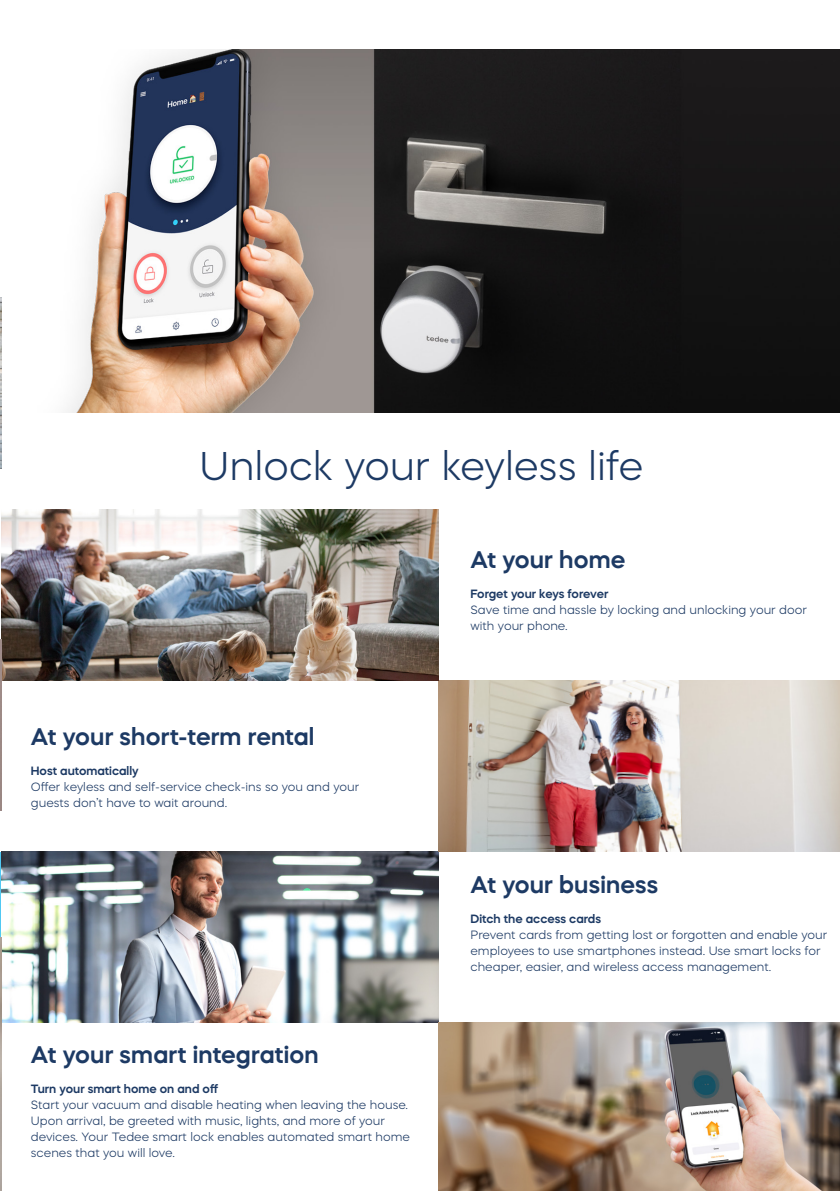
<style>
.page{position:relative;width:840px;height:1191px;background:#fff}
.page>*{position:absolute;margin:0;border:0;box-sizing:border-box;transform-origin:0 0}
.t1{font:300 40px "Mazzard H";letter-spacing:-.005em;color:#1d3a64}
.Katalog-tytuł{font:600 24px "Mazzard H";letter-spacing:.005em;color:#1d3a64}
.t2{font:300 12px/16px "Mazzard H";color:#1d3a64}
.t3{font:600 12px "Mazzard H";color:#1d3a64}
</style>
<div class="page">
<hr style="left:0;top:851px;width:1px;height:85px;background:#50c8f3">
<img style="left:66px;top:49px;width:773px;height:363px">
<img style="left:1px;top:851px;width:437px;height:171px">
<img style="left:438px;top:680px;width:401px;height:171px">
<img style="left:1px;top:510px;width:437px;height:170px">
<img style="left:0;top:298px;width:1px;height:170px">
<img style="left:0;top:639px;width:1px;height:171px">
<img style="left:438px;top:1022px;width:401px;height:169px">
<img style="left:0;top:937px;width:1px;height:254px">
<p class="t1" style="left:199px;top:441px;width:445px">Unlock your keyless life</p>
<p class="Katalog-tytuł" style="left:470px;top:543px;width:156px">At your home</p>
<p class="Katalog-tytuł" style="left:31px;top:721px;width:285px">At your short-term rental</p>
<p class="t3" style="left:31px;top:763px;width:109px">Host automatically</p>
<p class="t2" style="left:31px;top:779px;width:330px">Offer keyless and self-service check-ins so you and your guests don’t have to wait around.</p>
<p class="Katalog-tytuł" style="left:31px;top:1038px;width:289px">At your smart integration</p>
<p class="t3" style="left:31px;top:1080px;width:188px">Turn your smart home on and off</p>
<p class="t2" style="left:31px;top:1096px;width:380px">Start your vacuum and disable heating when leaving the house.<br>Upon arrival, be greeted with music, lights, and more of your devices. Your Tedee smart lock enables automated smart home scenes that you will love.</p>
<p class="t3" style="left:470px;top:585px;width:139px">Forget your keys forever</p>
<p class="t2" style="left:470px;top:601px;width:338px">Save time and hassle by locking and unlocking your door with your phone.</p>
<p class="Katalog-tytuł" style="left:470px;top:868px;width:189px">At your business</p>
<p class="t3" style="left:470px;top:910px;width:132px">Ditch the access cards</p>
<p class="t2" style="left:470px;top:926px;width:358px">Prevent cards from getting lost or forgotten and enable your employees to use smartphones instead. Use smart locks for cheaper, easier, and wireless access management.</p>
</div>
